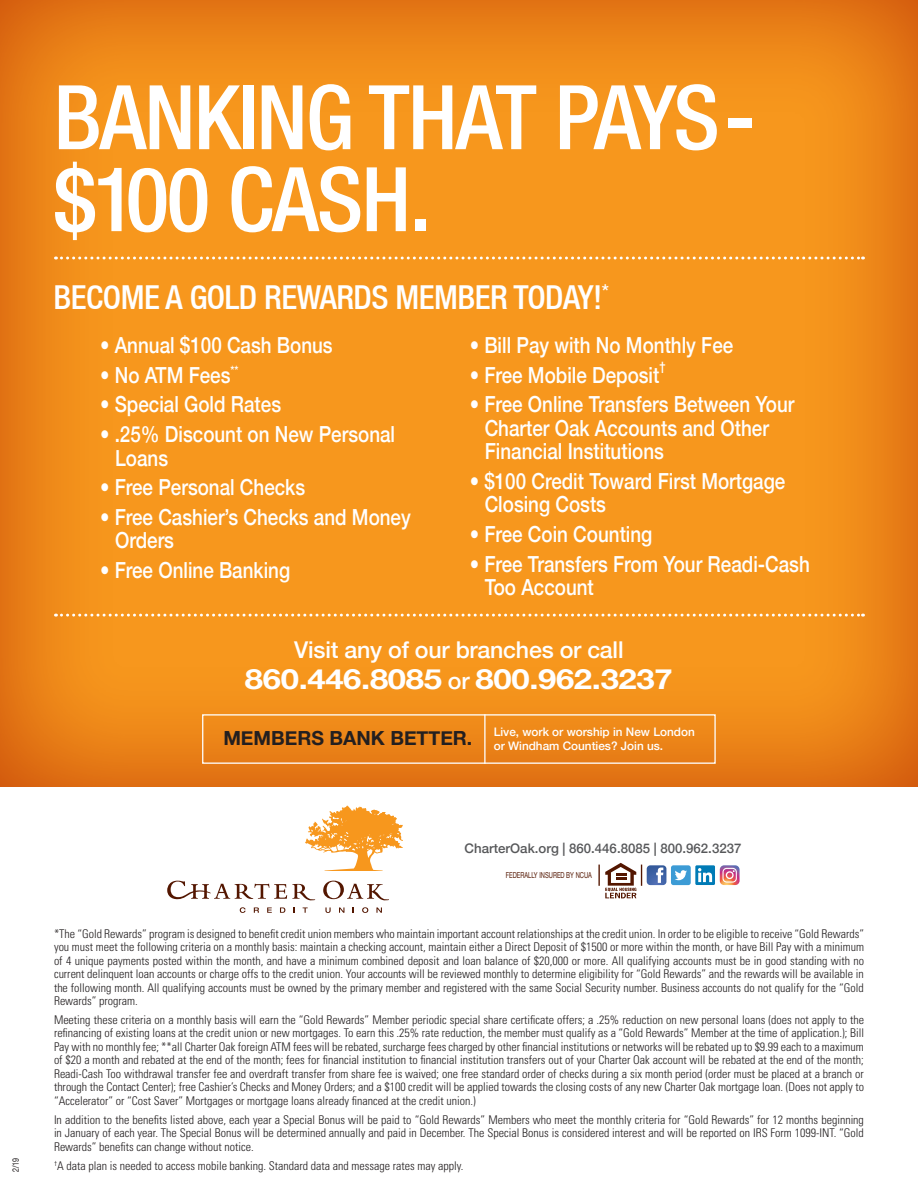
<style>
.page{position:relative;width:918px;height:1188px;background:#fff}
.page>*{position:absolute;margin:0;border:0;box-sizing:border-box;transform-origin:0 0}
.t1{font:500 condensed 89.25px/81.9px "Helvetica Neue";letter-spacing:-.02em;color:#fff}
.t2{font:500 condensed 33px "Helvetica Neue";letter-spacing:-.015em;color:#fff}
.t3{font:700 27.75px "Helvetica Neue";letter-spacing:-.01em;color:#fff;scale:1.18 1}
.t4{font:500 23.25px "Helvetica Neue";letter-spacing:-.01em;color:#fff}
.t5{font:500 22.2px/23.1px "Helvetica Neue";color:#fff;scale:.85 1}
.t6{font:700 19.5px "Helvetica Neue";color:#231f20}
.t7{font:500 13.2px "Helvetica Neue";color:#57585a}
.t8{font:500 12.9px "Helvetica Neue";color:#fff;scale:.85 1}
.t9{font:300 condensed 12px/13.5px "Univers";color:#231f20;text-align:justify}
.t10{font:500 11.7px/14.1px "Helvetica Neue";color:#fff}
.t11{font:9px "Helvetica Neue";color:#231f20;scale:.8 1}
.t12{font:8.25px "Helvetica Neue";color:#531600;scale:.71 1}
.s1{font-weight:500;font-size:23.25px}
</style>
<div class="page">
<div style="left:0;top:0;width:918px;height:789px;background:#bc4816;opacity:.75"></div>
<div style="left:202px;top:714px;width:514px;height:50px;border:1px solid #fff"></div>
<hr style="left:484px;top:714px;width:2px;height:50px;background:#fff">
<svg style="left:55px;top:614px;width:809px;height:3px"></svg>
<svg style="left:55px;top:257px;width:809px;height:2px"></svg>
<svg style="left:305px;top:805px;width:98px;height:66px"></svg>
<svg style="left:167px;top:881px;width:148px;height:32px"></svg>
<svg style="left:323px;top:881px;width:66px;height:32px"></svg>
<img style="left:331px;top:807px;width:31px;height:27px">
<div style="left:671px;top:865px;width:20px;height:20px;background:#3c9bd5;border-radius:2px"></div>
<svg style="left:675px;top:870px;width:12px;height:10px"></svg>
<div style="left:695px;top:865px;width:20px;height:20px;background:#007bb6"></div>
<svg style="left:698px;top:868px;width:14px;height:14px"></svg>
<svg style="left:720px;top:865px;width:20px;height:20px"></svg>
<hr style="left:598px;top:865px;width:2px;height:21px;background:#531600">
<svg style="left:605px;top:863px;width:61px;height:35px"></svg>
<h1 class="t1" style="left:54px;top:75px;width:704px">BANKING THAT PAYS-$100 CASH.</h1>
<h2 class="t2" style="left:54px;top:277px;width:557px">BECOME A GOLD REWARDS MEMBER TODAY!<sup>*</sup></h2>
<h3 class="t5" style="left:100px;top:331px;width:275px">• Annual $100 Cash Bonus</h3>
<h3 class="t5" style="left:100px;top:361px;width:165px">• No ATM Fees<sup>**</sup></h3>
<h3 class="t5" style="left:100px;top:391px;width:214px">• Special Gold Rates</h3>
<h3 class="t5" style="left:115px;top:421px;width:331px;text-indent:-15px">• .25% Discount on New Personal<br>Loans</h3>
<h3 class="t5" style="left:100px;top:474px;width:243px">• Free Personal Checks</h3>
<h3 class="t5" style="left:115px;top:504px;width:349px;text-indent:-15px">• Free Cashier’s Checks and Money<br>Orders</h3>
<h3 class="t5" style="left:100px;top:557px;width:225px">• Free Online Banking</h3>
<h3 class="t5" style="left:470px;top:331px;width:312px">• Bill Pay with No Monthly Fee</h3>
<h3 class="t5" style="left:470px;top:361px;width:225px">• Free Mobile Deposit</h3>
<p class="t8" style="left:659px;top:356px;width:9px">†</p>
<h3 class="t5" style="left:485px;top:391px;width:366px;text-indent:-15px">• Free Online Transfers Between Your<br>Charter Oak Accounts and Other<br>Financial Institutions</h3>
<h3 class="t5" style="left:485px;top:467px;width:355px;text-indent:-15px">• $100 Credit Toward First Mortgage<br>Closing Costs</h3>
<h3 class="t5" style="left:470px;top:520px;width:217px">• Free Coin Counting</h3>
<h3 class="t5" style="left:485px;top:550px;width:384px;text-indent:-15px">• Free Transfers From Your Readi-Cash<br>Too Account</h3>
<h3 class="t4" style="left:294px;top:631px;width:331px">Visit any of our branches or call</h3>
<h3 class="t3" style="left:245px;top:658px;width:364px">860.446.8085 <span class="s1">or</span> 800.962.3237</h3>
<h3 class="t6" style="left:223px;top:723px;width:251px">MEMBERS BANK BETTER.</h3>
<p class="t10" style="left:494px;top:724px;width:203px">Live, work or worship in New London or Windham Counties? Join us.</p>
<p class="t11" style="left:9px;top:1172px;width:20px;rotate:-90deg">2/19</p>
<p class="t7" style="left:465px;top:838px;width:278px">CharterOak.org | 860.446.8085 | 800.962.3237</p>
<p class="t12" style="left:506px;top:869px;width:123px">FEDERALLY INSURED BY NCUA</p>
<p class="t9" style="left:54px;top:927px;width:812px">*The “Gold Rewards” program is designed to benefit credit union members who maintain important account relationships at the credit union. In order to be eligible to receive “Gold Rewards” you must meet the following criteria on a monthly basis: maintain a checking account, maintain either a Direct Deposit of $1500 or more within the month, or have Bill Pay with a minimum of 4 unique payments posted within the month, and have a minimum combined deposit and loan balance of $20,000 or more. All qualifying accounts must be in good standing with no current delinquent loan accounts or charge offs to the credit union. Your accounts will be reviewed monthly to determine eligibility for “Gold Rewards” and the rewards will be available in the following month. All qualifying accounts must be owned by the primary member and registered with the same Social Security number. Business accounts do not qualify for the “Gold Rewards” program.</p>
<p class="t9" style="left:54px;top:1013px;width:812px">Meeting these criteria on a monthly basis will earn the “Gold Rewards” Member periodic special share certificate offers; a .25% reduction on new personal loans (does not apply to the refinancing of existing loans at the credit union or new mortgages. To earn this .25% rate reduction, the member must qualify as a “Gold Rewards” Member at the time of application.); Bill Pay with no monthly fee; **all Charter Oak foreign ATM fees will be rebated, surcharge fees charged by other financial institutions or networks will be rebated up to $9.99 each to a maximum of $20 a month and rebated at the end of the month; fees for financial institution to financial institution transfers out of your Charter Oak account will be rebated at the end of the month; Readi-Cash Too withdrawal transfer fee and overdraft transfer from share fee is waived; one free standard order of checks during a six month period (order must be placed at a branch or through the Contact Center); free Cashier’s Checks and Money Orders; and a $100 credit will be applied towards the closing costs of any new Charter Oak mortgage loan. (Does not apply to “Accelerator” or “Cost Saver” Mortgages or mortgage loans already financed at the credit union.)</p>
<p class="t9" style="left:54px;top:1113px;width:811px">In addition to the benefits listed above, each year a Special Bonus will be paid to “Gold Rewards” Members who meet the monthly criteria for “Gold Rewards” for 12 months beginning in January of each year. The Special Bonus will be determined annually and paid in December. The Special Bonus is considered interest and will be reported on IRS Form 1099-INT. “Gold Rewards” benefits can change without notice.</p>
<p class="t9" style="left:54px;top:1159px;width:411px"><sup>†</sup>A data plan is needed to access mobile banking. Standard data and message rates may apply.</p>
</div>
